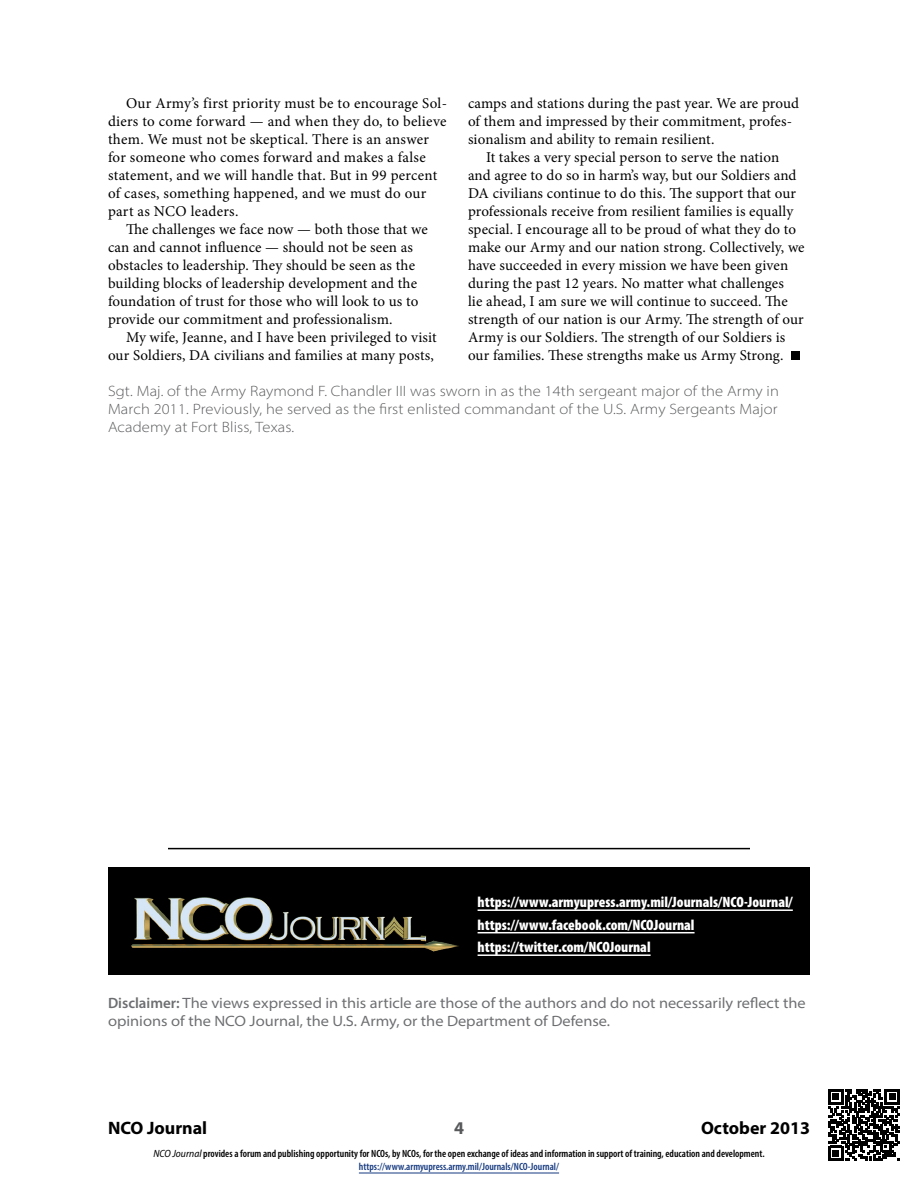
<style>
.page{position:relative;width:918px;height:1188px;background:#fff}
.page>*{position:absolute;margin:0;border:0;box-sizing:border-box;transform-origin:0 0}
.t1{font:700 18px "Myriad Pro";color:#000}
.t2{font:700 18px "Myriad Pro";color:#58595b}
.t3{font:15px/18px "Minion Pro";letter-spacing:.01em;color:#000}
.t4{font:300 semi-expanded 15px/18px "Myriad Pro";letter-spacing:.01em;color:#58595b;text-align:justify}
.t5{font:semi-expanded 15px/18px "Myriad Pro";color:#6d6e71}
.t6{font:900 condensed 15px/22.5px "Myriad Pro";color:#fff}
.t7{font:600 condensed 10.5px/13.5px "Myriad Pro";color:#000;text-align:center}
.s1{font-weight:600;font-stretch:normal}
.s2{font-weight:400;font-style:italic;font-stretch:semi-condensed}
.s3{color:#15397f}
</style>
<div class="page">
<div style="left:791px;top:351px;width:9px;height:9px;background:#000"></div>
<hr style="left:359px;top:1173px;width:200px;height:1px;background:#15397f">
<svg style="left:828px;top:1089px;width:72px;height:72px"></svg>
<hr style="left:168px;top:848px;width:582px;height:1px;background:#000">
<div style="left:108px;top:867px;width:702px;height:108px;background:#000"></div>
<hr style="left:478px;top:909px;width:315px;height:2px;background:#fff">
<hr style="left:478px;top:932px;width:217px;height:1px;background:#fff">
<hr style="left:478px;top:954px;width:173px;height:2px;background:#fff">
<img style="left:131px;top:897px;width:328px;height:55px">
<p class="t3" style="left:108px;top:94px;width:341px;text-indent:18px">Our Army’s first priority must be to encourage Sol&shy;diers to come forward — and when they do, to believe them. We must not be skeptical. There is an answer for someone who comes forward and makes a false statement, and we will handle that. But in 99 percent of cases, something happened, and we must do our part as NCO leaders.</p>
<p class="t3" style="left:108px;top:220px;width:321px;text-indent:18px">The challenges we face now — both those that we can and cannot influence — should not be seen as obstacles to leadership. They should be seen as the building blocks of leadership development and the foundation of trust for those who will look to us to provide our commitment and professionalism.</p>
<p class="t3" style="left:108px;top:328px;width:330px;text-align:right">My wife, Jeanne, and I have been privileged to visit our Soldiers, DA civilians and families at many posts,</p>
<p class="t3" style="left:468px;top:94px;width:333px">camps and stations during the past year. We are proud of them and impressed by their commitment, profes&shy;sionalism and ability to remain resilient.</p>
<p class="t3" style="left:468px;top:148px;width:338px;text-indent:18px">It takes a very special person to serve the nation and agree to do so in harm’s way, but our Soldiers and DA civilians continue to do this. The support that our professionals receive from resilient families is equally special. I encourage all to be proud of what they do to make our Army and our nation strong. Collectively, we have succeeded in every mission we have been given during the past 12 years. No matter what challenges<br>lie ahead, I am sure we will continue to succeed. The strength of our nation is our Army. The strength of our Army is our Soldiers. The strength of our Soldiers is our families. These strengths make us Army Strong.</p>
<p class="t4" style="left:108px;top:382px;width:673px">Sgt. Maj. of the Army Raymond F. Chandler III was sworn in as the 14th sergeant major of the Army in March 2011. Previously, he served as the first enlisted commandant of the U.S. Army Sergeants Major Academy at Fort Bliss, Texas.</p>
<p class="t6" style="left:478px;top:891px;width:317px">https://www.armyupress.army.mil/Journals/NCO-Journal/ https://www.facebook.com/NCOJournal https://twitter.com/NCOJournal</p>
<p class="t5" style="left:108px;top:994px;width:699px"><span class="s1">Disclaimer:</span> The views expressed in this article are those of the authors and do not necessarily reflect the opinions of the NCO Journal, the U.S. Army, or the Department of Defense.</p>
<p class="t1" style="left:108px;top:1116px;width:101px">NCO Journal</p>
<p class="t2" style="left:454px;top:1116px;width:11px">4</p>
<p class="t1" style="left:701px;top:1116px;width:110px">October 2013</p>
<p class="t7" style="left:153px;top:1146px;width:613px"><span class="s2">NCO Journal</span> provides a forum and publishing opportunity for NCOs, by NCOs, for the open exchange of ideas and information in support of training, education and development. <span class="s3">https://www.armyupress.army.mil/Journals/NCO-Journal/</span></p>
</div>
